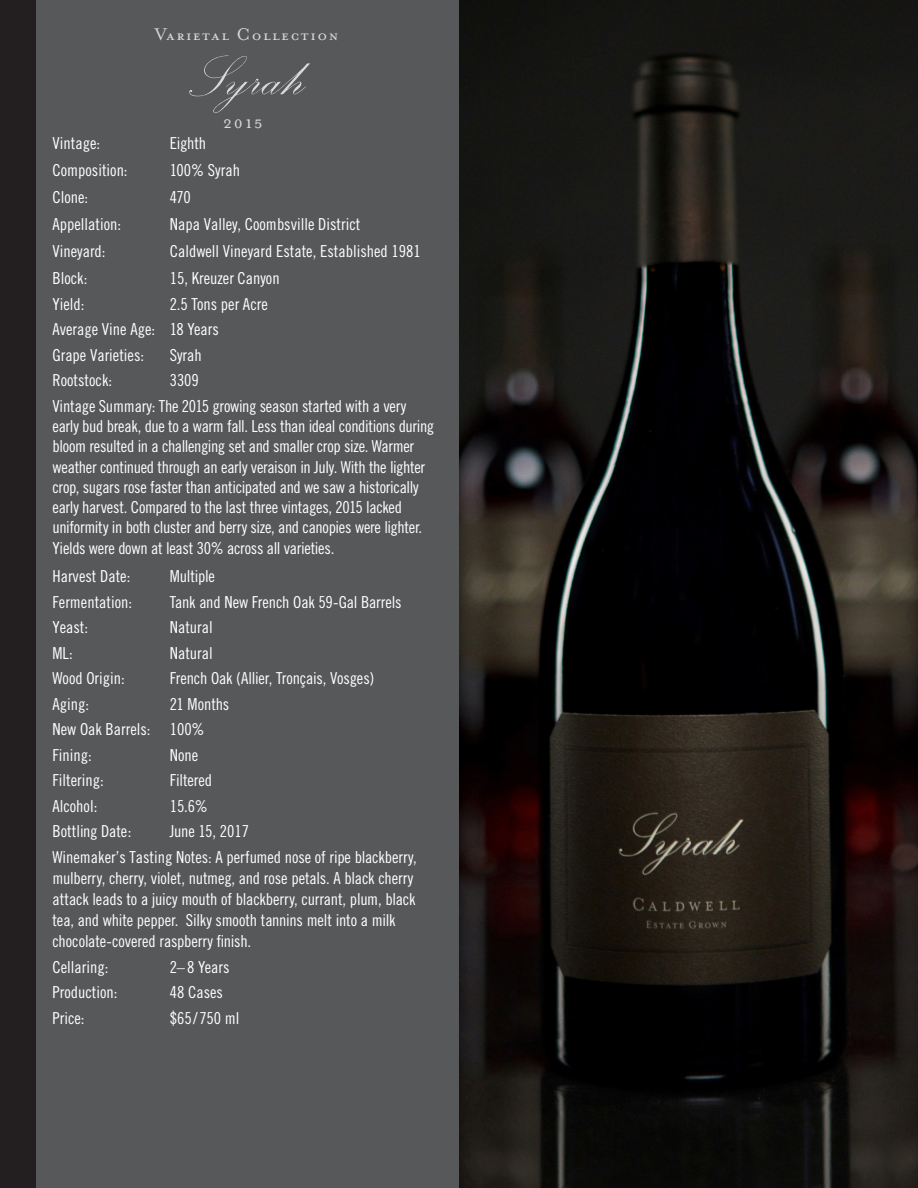
<style>
.page{position:relative;width:918px;height:1188px;background:#fff}
.page>*{position:absolute;margin:0;border:0;box-sizing:border-box;transform-origin:0 0}
.t1{font:72px "Palace Script MT Std";color:#d9dadc}
.t2{font:19.5px "Mrs Eaves Petite Caps";letter-spacing:.08em;color:#d9dadc}
.t3{font:19.5px "Mrs Eaves Small Caps";color:#d9dadc}
.body_copy{font:16.5px/20.2px "Trade Gothic Cond Eighteen";letter-spacing:-.01em;color:#fff}
</style>
<div class="page">
<img style="left:459px;top:0;width:459px;height:1188px">
<div style="left:0;top:0;width:459px;height:1188px;background:#231f20"></div>
<div style="left:36px;top:0;width:423px;height:1188px;background:#57585a"></div>
<p class="t2" style="left:155px;top:24px;width:185px">Varietal Collection</p>
<p class="t1" style="left:187px;top:40px;width:120px">Syrah</p>
<p class="t3" style="left:223px;top:112px;width:41px">2015</p>
<p class="body_copy" style="left:52px;top:133px;width:49px">Vintage:</p>
<p class="body_copy" style="left:170px;top:133px;width:38px">Eighth</p>
<p class="body_copy" style="left:52px;top:160px;width:77px">Composition:</p>
<p class="body_copy" style="left:170px;top:160px;width:72px">100% Syrah</p>
<p class="body_copy" style="left:52px;top:187px;width:37px">Clone:</p>
<p class="body_copy" style="left:170px;top:187px;width:22px">470</p>
<p class="body_copy" style="left:52px;top:214px;width:70px">Appellation:</p>
<p class="body_copy" style="left:170px;top:214px;width:192px">Napa Valley, Coombsville District</p>
<p class="body_copy" style="left:52px;top:241px;width:55px">Vineyard:</p>
<p class="body_copy" style="left:170px;top:241px;width:253px">Caldwell Vineyard Estate, Established 1981</p>
<p class="body_copy" style="left:52px;top:268px;width:36px">Block:</p>
<p class="body_copy" style="left:170px;top:268px;width:111px">15, Kreuzer Canyon</p>
<p class="body_copy" style="left:52px;top:294px;width:34px">Yield:</p>
<p class="body_copy" style="left:170px;top:294px;width:100px">2.5 Tons per Acre</p>
<p class="body_copy" style="left:52px;top:319px;width:104px">Average Vine Age:</p>
<p class="body_copy" style="left:170px;top:319px;width:51px">18 Years</p>
<p class="body_copy" style="left:52px;top:345px;width:93px">Grape Varieties:</p>
<p class="body_copy" style="left:170px;top:345px;width:34px">Syrah</p>
<p class="body_copy" style="left:52px;top:370px;width:61px">Rootstock:</p>
<p class="body_copy" style="left:170px;top:370px;width:31px">3309</p>
<p class="body_copy" style="left:52px;top:396px;width:383px">Vintage Summary: The 2015 growing season started with a very early bud break, due to a warm fall. Less than ideal conditions during bloom resulted in a challenging set and smaller crop size. Warmer weather continued through an early veraison in July. With the lighter crop, sugars rose faster than anticipated and we saw a historically early harvest. Compared to the last three vintages, 2015 lacked uniformity in both cluster and berry size, and canopies were lighter.<br>Yields were down at least 30% across all varieties.</p>
<p class="body_copy" style="left:52px;top:566px;width:79px">Harvest Date:</p>
<p class="body_copy" style="left:170px;top:566px;width:47px">Multiple</p>
<p class="body_copy" style="left:52px;top:592px;width:81px">Fermentation:</p>
<p class="body_copy" style="left:170px;top:592px;width:233px">Tank and New French Oak 59-Gal Barrels</p>
<p class="body_copy" style="left:52px;top:617px;width:37px">Yeast:</p>
<p class="body_copy" style="left:170px;top:617px;width:45px">Natural</p>
<p class="body_copy" style="left:52px;top:643px;width:22px">ML:</p>
<p class="body_copy" style="left:170px;top:643px;width:45px">Natural</p>
<p class="body_copy" style="left:52px;top:668px;width:74px">Wood Origin:</p>
<p class="body_copy" style="left:170px;top:668px;width:206px">French Oak (Allier, Tronçais, Vosges)</p>
<p class="body_copy" style="left:52px;top:694px;width:38px">Aging:</p>
<p class="body_copy" style="left:170px;top:694px;width:61px">21 Months</p>
<p class="body_copy" style="left:52px;top:719px;width:100px">New Oak Barrels:</p>
<p class="body_copy" style="left:170px;top:719px;width:36px">100%</p>
<p class="body_copy" style="left:52px;top:745px;width:41px">Fining:</p>
<p class="body_copy" style="left:170px;top:745px;width:30px">None</p>
<p class="body_copy" style="left:52px;top:770px;width:53px">Filtering:</p>
<p class="body_copy" style="left:170px;top:770px;width:44px">Filtered</p>
<p class="body_copy" style="left:52px;top:796px;width:46px">Alcohol:</p>
<p class="body_copy" style="left:170px;top:796px;width:40px">15.6%</p>
<p class="body_copy" style="left:52px;top:821px;width:81px">Bottling Date:</p>
<p class="body_copy" style="left:170px;top:821px;width:81px">June 15, 2017</p>
<p class="body_copy" style="left:52px;top:846px;width:366px;line-height:21px">Winemaker’s Tasting Notes: A perfumed nose of ripe blackberry, mulberry, cherry, violet, nutmeg, and rose petals. A black cherry attack leads to a juicy mouth of blackberry, currant, plum, black tea, and white pepper. Silky smooth tannins melt into a milk chocolate-covered raspberry finish.</p>
<p class="body_copy" style="left:52px;top:957px;width:57px">Cellaring:</p>
<p class="body_copy" style="left:170px;top:957px;width:61px">2– 8 Years</p>
<p class="body_copy" style="left:52px;top:982px;width:67px">Production:</p>
<p class="body_copy" style="left:170px;top:982px;width:55px">48 Cases</p>
<p class="body_copy" style="left:52px;top:1008px;width:34px">Price:</p>
<p class="body_copy" style="left:170px;top:1008px;width:71px">$65/750 ml</p>
</div>
